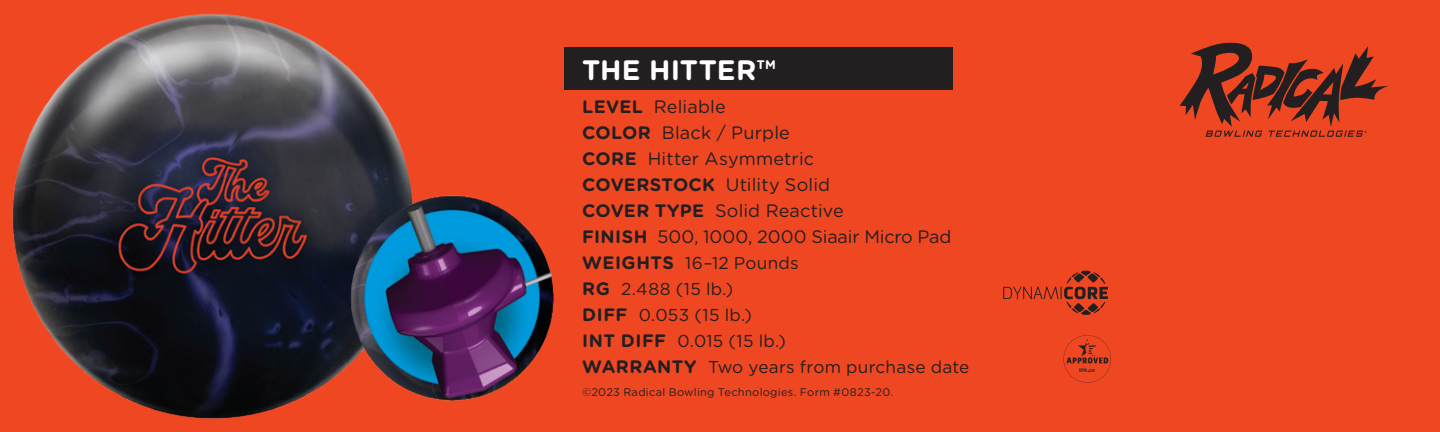
<style>
.page{position:relative;width:1440px;height:432px;background:#ef4722}
.page>*{position:absolute;margin:0;border:0;box-sizing:border-box;transform-origin:0 0}
.Ball_Poster_Specification_headers{font:700 28.2px "Gotham Rounded";letter-spacing:.01em;color:#fff}
.Ball_Poster_Specification_headers-2{font:18px "Gotham Rounded";letter-spacing:.005em;color:#231f20}
.t1{font:17.2px "Gotham Rounded";letter-spacing:.015em;color:#231f20}
.t2{font:11px "Gotham Rounded";letter-spacing:.025em;color:#231f20}
.s1{font-weight:700}
.s2{font-weight:700;font-size:18px}
</style>
<div class="page">
<img style="left:12px;top:13px;width:400px;height:406px">
<img style="left:335px;top:189px;width:219px;height:221px">
<div style="left:564px;top:48px;width:389px;height:42px;background:#231f20"></div>
<svg style="left:1180px;top:42px;width:209px;height:95px"></svg>
<svg style="left:1064px;top:335px;width:47px;height:48px"></svg>
<svg style="left:1003px;top:271px;width:105px;height:44px"></svg>
<p class="Ball_Poster_Specification_headers" style="left:582px;top:49px;width:196px">THE HITTER™</p>
<p class="Ball_Poster_Specification_headers-2" style="left:582px;top:94px;width:145px"><span class="s1">LEVEL</span> Reliable</p>
<p class="Ball_Poster_Specification_headers-2" style="left:582px;top:120px;width:209px"><span class="s1">COLOR</span> Black / Purple</p>
<p class="Ball_Poster_Specification_headers-2" style="left:582px;top:146px;width:233px"><span class="s1">CORE</span> Hitter Asymmetric</p>
<p class="Ball_Poster_Specification_headers-2" style="left:582px;top:172px;width:249px"><span class="s1">COVERSTOCK</span> Utility Solid</p>
<p class="Ball_Poster_Specification_headers-2" style="left:582px;top:198px;width:263px"><span class="s1">COVER TYPE</span> Solid Reactive</p>
<p class="Ball_Poster_Specification_headers-2" style="left:582px;top:224px;width:371px"><span class="s1">FINISH</span> 500, 1000, 2000 Siaair Micro Pad</p>
<p class="t1" style="left:582px;top:251px;width:218px"><span class="s2">WEIGHTS</span> 16–12 Pounds</p>
<p class="t1" style="left:582px;top:277px;width:153px"><span class="s2">RG</span> 2.488 (15 lb.)</p>
<p class="t1" style="left:582px;top:303px;width:171px"><span class="s2">DIFF</span> 0.053 (15 lb.)</p>
<p class="t1" style="left:582px;top:329px;width:205px"><span class="s2">INT DIFF</span> 0.015 (15 lb.)</p>
<p class="t1" style="left:582px;top:355px;width:388px"><span class="s2">WARRANTY</span> Two years from purchase date</p>
<p class="t2" style="left:582px;top:384px;width:313px">©2023 Radical Bowling Technologies. Form #0823-20.</p>
</div>
